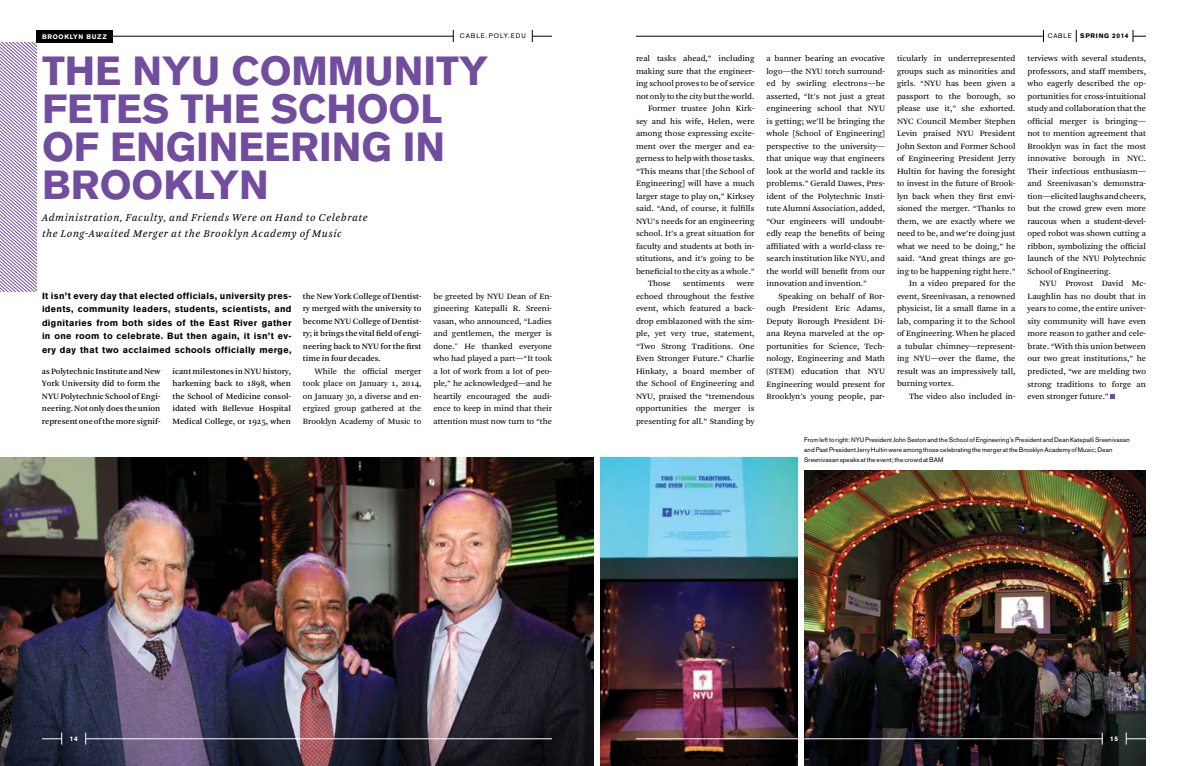
<style>
.page{position:relative;width:1188px;height:766px;background:#fff}
.page>*{position:absolute;margin:0;border:0;box-sizing:border-box;transform-origin:0 0}
.t1{font:900 40px/38px "Akzidenz Grotesk";color:#724d9f}
.t2{font:italic 11px/16px "Arnhem Blond";letter-spacing:.05em;color:#000}
.t3{font:900 9px/13.5px "Akzidenz Grotesk";letter-spacing:.035em;color:#000;text-align:justify}
.t4{font:8.5px/12.5px "Arnhem Blond";color:#000;text-align:justify}
.t5{font:8.5px/12.5px "Arnhem";color:#000;text-align:justify}
.t6{font:6.5px/10px "Akzidenz Grotesk BE";letter-spacing:.01em;color:#000}
.t7{font:6.5px "Akzidenz Grotesk";letter-spacing:.15em;color:#000}
.t8{font:900 6.5px "Akzidenz Grotesk";letter-spacing:.1em;color:#fff}
.t9{font:900 6.5px "Akzidenz Grotesk";letter-spacing:.1em;color:#000}
</style>
<div class="page">
<hr style="left:42px;top:36px;width:411px;height:1px;background:#000">
<svg style="left:453px;top:30px;width:1px;height:12px"></svg>
<svg style="left:532px;top:30px;width:20px;height:12px"></svg>
<div style="left:36px;top:30px;width:76px;height:12px;background:#000"></div>
<hr style="left:636px;top:36px;width:407px;height:1px;background:#000">
<svg style="left:1043px;top:30px;width:1px;height:12px"></svg>
<svg style="left:1076px;top:30px;width:1px;height:12px"></svg>
<svg style="left:1132px;top:30px;width:14px;height:12px"></svg>
<img style="left:0;top:457px;width:594px;height:308px">
<img style="left:804px;top:470px;width:342px;height:295px">
<img style="left:600px;top:457px;width:198px;height:308px">
<svg style="left:1110px;top:394px;width:4px;height:4px"></svg>
<svg style="left:0;top:42px;width:36px;height:250px"></svg>
<hr style="left:86px;top:738px;width:466px;height:1px;background:#fff">
<hr style="left:636px;top:738px;width:466px;height:1px;background:#fff">
<svg style="left:42px;top:732px;width:20px;height:12px"></svg>
<svg style="left:85px;top:732px;width:1px;height:12px"></svg>
<svg style="left:1102px;top:732px;width:1px;height:12px"></svg>
<svg style="left:1126px;top:732px;width:20px;height:12px"></svg>
<p class="t8" style="left:42px;top:32px;width:66px">BROOKLYN BUZZ</p>
<p class="t7" style="left:460px;top:32px;width:68px">CABLE.POLY.EDU</p>
<p class="t7" style="left:1048px;top:32px;width:25px">CABLE</p>
<p class="t9" style="left:1080px;top:32px;width:50px">SPRING 2014</p>
<h1 class="t1" style="left:42px;top:51px;width:447px">THE NYU COMMUNITY<br>FETES THE SCHOOL<br>OF ENGINEERING IN<br>BROOKLYN</h1>
<p class="t2" style="left:42px;top:209px;width:327px">Administration, Faculty, and Friends Were on Hand to Celebrate the Long-Awaited Merger at the Brooklyn Academy of Music</p>
<p class="t3" style="left:42px;top:289px;width:251px">It isn’t every day that elected officials, university pres&shy;idents, community leaders, students, scientists, and dignitaries from both sides of the East River gather in one room to celebrate. But then again, it isn’t ev&shy;ery day that two acclaimed schools officially merge,</p>
<p class="t5" style="left:42px;top:365px;width:120px">as Polytechnic Institute and New York University did to form the NYU Polytechnic School of Engi&shy;neering. Not only does the union represent one of the more signif-</p>
<p class="t5" style="left:172px;top:365px;width:120px">icant milestones in NYU history, harkening back to 1898, when the School of Medicine consol&shy;idated with Bellevue Hospital Medical College, or 1925, when</p>
<p class="t5" style="left:303px;top:290px;width:120px">the New York College of Dentist&shy;ry merged with the university to become NYU College of Dentist&shy;ry; it brings the vital field of engi&shy;neering back to NYU for the first time in four decades.</p>
<p class="t4" style="left:303px;top:365px;width:120px;text-indent:12px">While the official merger took place on January 1, 2014, on January 30, a diverse and en&shy;ergized group gathered at the Brooklyn Academy of Music to</p>
<p class="t4" style="left:433px;top:290px;width:120px">be greeted by NYU Dean of En&shy;gineering Katepalli R. Sreeni&shy;vasan, who announced, “Ladies and gentlemen, the merger is done." He thanked everyone who had played a part—“It took a lot of work from a lot of peo&shy;ple,” he acknowledged—and he heartily encouraged the audi&shy;ence to keep in mind that their attention must now turn to “the</p>
<p class="t4" style="left:636px;top:52px;width:120px">real tasks ahead,” including</p>
<p class="t4" style="left:636px;top:65px;width:120px">making sure that the engineer-</p>
<p class="t4" style="left:636px;top:77px;width:120px">ing school proves to be of service</p>
<p class="t4" style="left:636px;top:90px;width:120px">not only to the city but the world.</p>
<p class="t4" style="left:648px;top:102px;width:108px">Former trustee John Kirk-</p>
<p class="t4" style="left:636px;top:115px;width:120px">sey and his wife, Helen, were</p>
<p class="t4" style="left:636px;top:127px;width:120px">among those expressing excite-</p>
<p class="t4" style="left:636px;top:140px;width:120px">ment over the merger and ea-</p>
<p class="t4" style="left:636px;top:152px;width:120px">gerness to help with those tasks.</p>
<p class="t4" style="left:636px;top:165px;width:120px">“This means that [the School of</p>
<p class="t4" style="left:636px;top:177px;width:120px">Engineering] will have a much</p>
<p class="t4" style="left:636px;top:190px;width:120px">larger stage to play on,” Kirksey</p>
<p class="t4" style="left:636px;top:202px;width:120px">said. “And, of course, it fulfills</p>
<p class="t4" style="left:636px;top:215px;width:120px">NYU’s needs for an engineering</p>
<p class="t4" style="left:636px;top:227px;width:120px">school. It’s a great situation for</p>
<p class="t4" style="left:636px;top:240px;width:120px">faculty and students at both in-</p>
<p class="t4" style="left:636px;top:252px;width:120px">stitutions, and it’s going to be</p>
<p class="t4" style="left:636px;top:265px;width:120px">beneficial to the city as a whole.”</p>
<p class="t4" style="left:648px;top:277px;width:24px">Those</p>
<p class="t4" style="left:683px;top:277px;width:44px">sentiments</p>
<p class="t4" style="left:636px;top:277px;width:120px;text-indent:101px">were echoed throughout the festive event, which featured a back&shy;drop emblazoned with the sim&shy;ple, yet very true, statement, “Two Strong Traditions. One Even Stronger Future.” Charlie Hinkaty, a board member of the School of Engineering and NYU, praised the “tremendous opportunities the merger is presenting for all.” Standing by</p>
<p class="t4" style="left:897px;top:52px;width:120px">ticularly in underrepresented</p>
<p class="t4" style="left:897px;top:65px;width:120px">groups such as minorities and</p>
<p class="t4" style="left:897px;top:77px;width:120px">girls. “NYU has been given a</p>
<p class="t4" style="left:897px;top:90px;width:120px">passport to the borough, so</p>
<p class="t4" style="left:897px;top:102px;width:120px">please use it,” she exhorted.</p>
<p class="t4" style="left:897px;top:115px;width:120px">NYC Council Member Stephen</p>
<p class="t4" style="left:897px;top:127px;width:120px">Levin praised NYU President</p>
<p class="t4" style="left:897px;top:140px;width:120px">John Sexton and Former School</p>
<p class="t4" style="left:897px;top:152px;width:120px">of Engineering President Jerry</p>
<p class="t4" style="left:897px;top:165px;width:120px">Hultin for having the foresight</p>
<p class="t4" style="left:897px;top:177px;width:120px">to invest in the future of Brook-</p>
<p class="t4" style="left:897px;top:190px;width:120px">lyn back when they first envi-</p>
<p class="t4" style="left:897px;top:202px;width:120px">sioned the merger. “Thanks to</p>
<p class="t4" style="left:897px;top:215px;width:120px">them, we are exactly where we</p>
<p class="t4" style="left:897px;top:227px;width:120px">need to be, and we’re doing just</p>
<p class="t4" style="left:897px;top:240px;width:120px">what we need to be doing,” he</p>
<p class="t4" style="left:897px;top:252px;width:120px">said. “And great things are go-</p>
<p class="t4" style="left:897px;top:265px;width:120px">ing to be happening right here.”</p>
<p class="t4" style="left:909px;top:277px;width:108px">In a video prepared for the</p>
<p class="t4" style="left:897px;top:290px;width:120px">event, Sreenivasan, a renowned</p>
<p class="t4" style="left:897px;top:302px;width:120px">physicist, lit a small flame in a</p>
<p class="t4" style="left:897px;top:315px;width:120px">lab, comparing it to the School</p>
<p class="t4" style="left:897px;top:327px;width:120px">of Engineering. When he placed</p>
<p class="t4" style="left:897px;top:340px;width:120px">a tubular chimney—represent-</p>
<p class="t4" style="left:897px;top:352px;width:120px">ing NYU—over the flame, the</p>
<p class="t4" style="left:897px;top:365px;width:120px">result was an impressively tall,</p>
<p class="t4" style="left:897px;top:377px;width:58px">burning vortex.</p>
<p class="t4" style="left:909px;top:390px;width:108px">The video also included in-</p>
<p class="t4" style="left:1028px;top:52px;width:120px">terviews with several students, professors, and staff members, who eagerly described the op&shy;portunities for cross-intuitional study and collaboration that the official merger is bringing— not to mention agreement that Brooklyn was in fact the most innovative borough in NYC.<br>Their infectious enthusiasm— and Sreenivasan’s demonstra&shy;tion—elicited laughs and cheers, but the crowd grew even more raucous when a student-devel&shy;oped robot was shown cutting a ribbon, symbolizing the official launch of the NYU Polytechnic School of Engineering.</p>
<p class="t4" style="left:1028px;top:277px;width:120px;text-indent:12px">NYU Provost David Mc-Laughlin has no doubt that in years to come, the entire univer&shy;sity community will have even more reason to gather and cele&shy;brate. “With this union between our two great institutions,” he predicted, “we are melding two strong traditions to forge an even stronger future.”</p>
<p class="t6" style="left:804px;top:434px;width:327px">From left to right: NYU President John Sexton and the School of Engineering’s President and Dean Katepalli Sreenivasan and Past President Jerry Hultin were among those celebrating the merger at the Brooklyn Academy of Music; Dean<br>Sreenivasan speaks at the event; the crowd at BAM</p>
<p class="t4" style="left:767px;top:52px;width:120px">a banner bearing an evocative logo—the NYU torch surround&shy;ed by swirling electrons—he asserted, “It’s not just a great engineering school that NYU is getting; we’ll be bringing the whole [School of Engineering] perspective to the university— that unique way that engineers look at the world and tackle its problems.” Gerald Dawes, Pres&shy;ident of the Polytechnic Insti&shy;tute Alumni Association, added, “Our engineers will undoubt&shy;edly reap the benefits of being affiliated with a world-class re&shy;search institution like NYU, and the world will benefit from our innovation and invention.”</p>
<p class="t4" style="left:767px;top:290px;width:120px;text-indent:12px">Speaking on behalf of Bor&shy;ough President Eric Adams, Deputy Borough President Di&shy;ana Reyna marveled at the op&shy;portunities for Science, Tech&shy;nology, Engineering and Math (STEM) education that NYU Engineering would present for Brooklyn’s young people, par-</p>
<p class="t8" style="left:70px;top:734px;width:9px">14</p>
<p class="t8" style="left:1110px;top:734px;width:9px">15</p>
</div>
